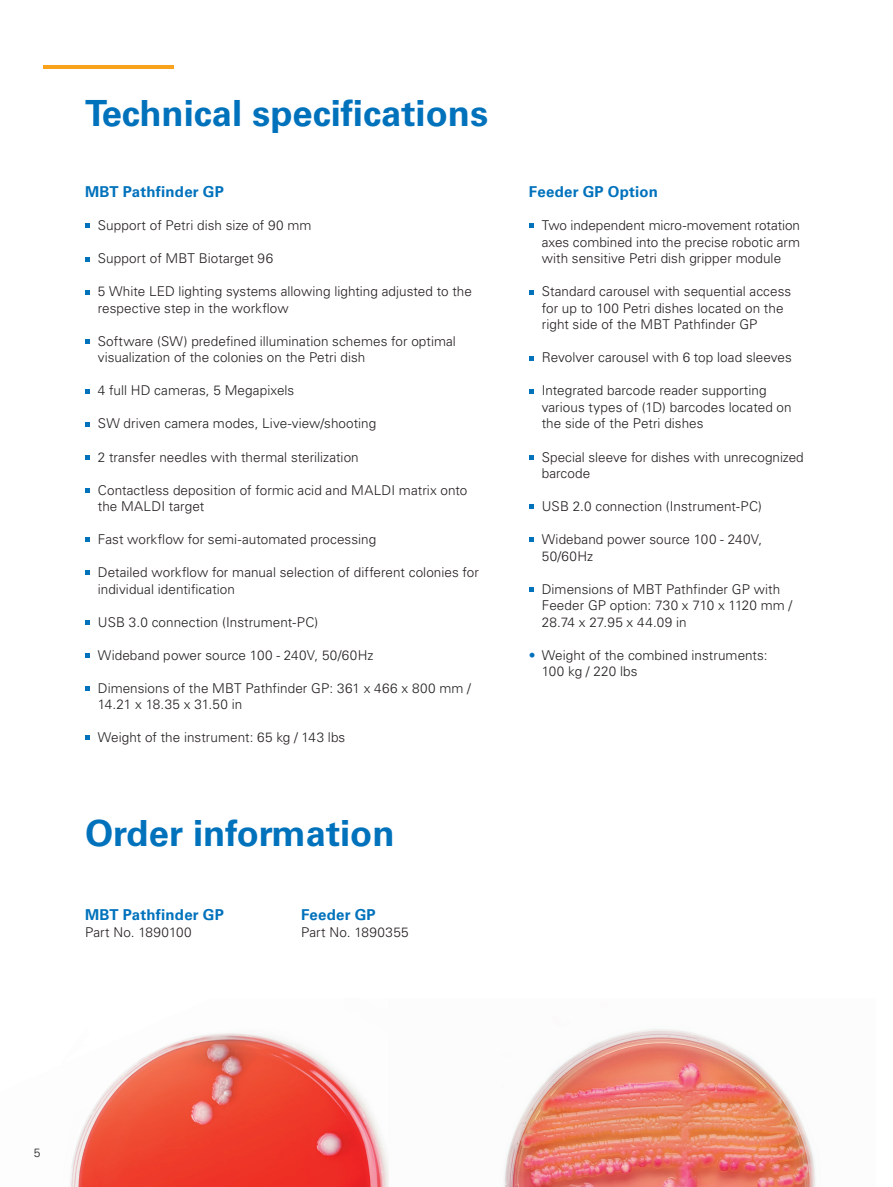
<style>
.page{position:relative;width:893px;height:1187px;background:#fff}
.page>*{position:absolute;margin:0;border:0;box-sizing:border-box;transform-origin:0 0}
.t1{font:700 36px "Univers LT Std";color:#0072bc}
.t2{font:700 15px "Univers LT Std";letter-spacing:.015em;color:#0072bc}
.t3{font:300 13.5px/16.5px "Univers LT Std";letter-spacing:.005em;color:#231f20}
.t4{font:300 13.5px "Univers LT Std";letter-spacing:.025em;color:#231f20}
.t5{font:300 12px "Univers LT Std";color:#231f20}
.s1{color:#0072bc}
</style>
<div class="page">
<img style="left:70px;top:1029px;width:746px;height:157px">
<hr style="left:43px;top:65px;width:130px;height:3px;background:#f9a21c">
<svg style="left:85px;top:224px;width:5px;height:4px"></svg>
<svg style="left:85px;top:257px;width:5px;height:4px"></svg>
<svg style="left:85px;top:290px;width:5px;height:4px"></svg>
<svg style="left:85px;top:339px;width:5px;height:5px"></svg>
<svg style="left:85px;top:389px;width:5px;height:4px"></svg>
<svg style="left:85px;top:422px;width:5px;height:4px"></svg>
<svg style="left:85px;top:455px;width:5px;height:4px"></svg>
<svg style="left:85px;top:488px;width:5px;height:4px"></svg>
<svg style="left:85px;top:537px;width:5px;height:5px"></svg>
<svg style="left:85px;top:570px;width:5px;height:5px"></svg>
<svg style="left:85px;top:620px;width:5px;height:4px"></svg>
<svg style="left:85px;top:653px;width:5px;height:4px"></svg>
<svg style="left:85px;top:686px;width:5px;height:4px"></svg>
<svg style="left:85px;top:735px;width:5px;height:5px"></svg>
<svg style="left:529px;top:224px;width:4px;height:4px"></svg>
<svg style="left:529px;top:290px;width:4px;height:4px"></svg>
<svg style="left:529px;top:356px;width:4px;height:4px"></svg>
<svg style="left:529px;top:389px;width:4px;height:4px"></svg>
<svg style="left:529px;top:455px;width:4px;height:4px"></svg>
<svg style="left:529px;top:504px;width:4px;height:5px"></svg>
<svg style="left:529px;top:537px;width:4px;height:5px"></svg>
<svg style="left:529px;top:587px;width:4px;height:4px"></svg>
<h1 class="t1" style="left:85px;top:92px;width:405px">Technical specifications</h1>
<p class="t2" style="left:85px;top:183px;width:140px">MBT Pathfinder GP</p>
<p class="t3" style="left:98px;top:217px;width:215px">Support of Petri dish size of 90 mm</p>
<p class="t3" style="left:98px;top:250px;width:177px">Support of MBT Biotarget 96</p>
<p class="t3" style="left:98px;top:283px;width:376px">5 White LED lighting systems allowing lighting adjusted to the respective step in the workflow</p>
<p class="t3" style="left:98px;top:333px;width:360px">Software (SW) predefined illumination schemes for optimal visualization of the colonies on the Petri dish</p>
<p class="t3" style="left:98px;top:382px;width:198px">4 full HD cameras, 5 Megapixels</p>
<p class="t3" style="left:98px;top:415px;width:280px">SW driven camera modes, Live-view/shooting</p>
<p class="t3" style="left:98px;top:448px;width:262px">2 transfer needles with thermal sterilization</p>
<p class="t3" style="left:98px;top:481px;width:371px">Contactless deposition of formic acid and MALDI matrix onto the MALDI target</p>
<p class="t3" style="left:98px;top:531px;width:280px">Fast workflow for semi-automated processing</p>
<p class="t3" style="left:98px;top:564px;width:383px">Detailed workflow for manual selection of different colonies for individual identification</p>
<p class="t3" style="left:98px;top:613px;width:222px">USB 3.0 connection (Instrument-PC)</p>
<p class="t3" style="left:98px;top:646px;width:277px">Wideband power source 100 - 240V, 50/60Hz</p>
<p class="t3" style="left:98px;top:679px;width:375px">Dimensions of the MBT Pathfinder GP: 361 x 466 x 800 mm /<br>14.21 x 18.35 x 31.50 in</p>
<p class="t3" style="left:98px;top:729px;width:249px">Weight of the instrument: 65 kg / 143 lbs</p>
<h1 class="t1" style="left:85px;top:812px;width:311px">Order information</h1>
<p class="t2" style="left:85px;top:906px;width:140px">MBT Pathfinder GP</p>
<p class="t2" style="left:301px;top:906px;width:76px">Feeder GP</p>
<p class="t3" style="left:85px;top:923px;width:108px">Part No. 1890100</p>
<p class="t4" style="left:301px;top:923px;width:109px">Part No. 1890355</p>
<p class="t2" style="left:529px;top:183px;width:131px">Feeder GP Option</p>
<p class="t3" style="left:542px;top:217px;width:260px;text-align:justify">Two independent micro-movement rotation axes combined into the precise robotic arm with sensitive Petri dish gripper module</p>
<p class="t3" style="left:542px;top:283px;width:251px">Standard carousel with sequential access for up to 100 Petri dishes located on the right side of the MBT Pathfinder GP</p>
<p class="t3" style="left:542px;top:349px;width:252px">Revolver carousel with 6 top load sleeves</p>
<p class="t3" style="left:542px;top:382px;width:251px">Integrated barcode reader supporting various types of (1D) barcodes located on the side of the Petri dishes</p>
<p class="t3" style="left:542px;top:448px;width:264px">Special sleeve for dishes with unrecognized barcode</p>
<p class="t3" style="left:542px;top:498px;width:222px">USB 2.0 connection (Instrument-PC)</p>
<p class="t3" style="left:542px;top:531px;width:222px">Wideband power source 100 - 240V,<br>50/60Hz</p>
<p class="t3" style="left:542px;top:580px;width:252px">Dimensions of MBT Pathfinder GP with<br>Feeder GP option: 730 x 710 x 1120 mm /<br>28.74 x 27.95 x 44.09 in</p>
<p class="t3" style="left:542px;top:646px;width:227px;text-indent:-13px"><span class="s1">•</span> Weight of the combined instruments:<br>100 kg / 220 lbs</p>
<p class="t5" style="left:34px;top:1145px;width:8px">5</p>
</div>
